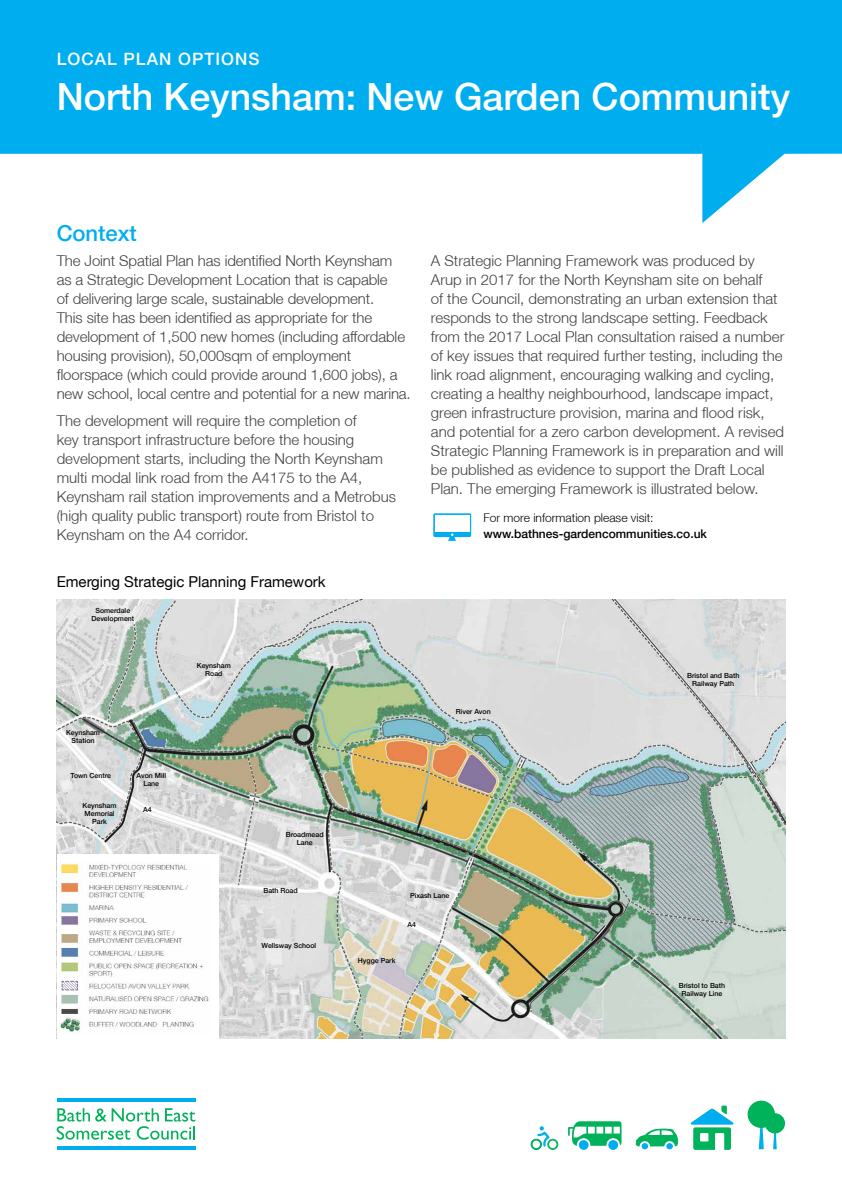
<style>
.page{position:relative;width:842px;height:1192px;background:#fff}
.page>*{position:absolute;margin:0;border:0;box-sizing:border-box;transform-origin:0 0}
.t1{font:500 37.5px "Helvetica Neue LT";color:#fff}
.t2{font:500 22px "Helvetica Neue LT";color:#00aeef}
.t3{font:500 17px "Helvetica Neue LT";letter-spacing:.06em;color:#fff}
.t4{font:300 15px/19px "Helvetica Neue LT";color:#414042}
.t5{font:15px "Helvetica Neue LT";color:#000}
.t6{font:500 12px "Helvetica Neue LT";color:#000}
.t7{font:300 12px "Helvetica Neue LT";color:#000}
.t8{font:500 7px/8px "Helvetica Neue LT";color:#000;text-align:center}
</style>
<div class="page">
<svg style="left:0;top:0;width:842px;height:223px;fill:#00aeef"></svg>
<svg style="left:773px;top:1133px;width:4px;height:16px"></svg>
<div style="left:765px;top:1113px;width:20px;height:20px;background:#00b259;border-radius:50%"></div>
<svg style="left:759px;top:1128px;width:5px;height:21px"></svg>
<div style="left:747px;top:1101px;width:28px;height:27px;background:#00b259;border-radius:50%"></div>
<svg style="left:690px;top:1106px;width:43px;height:44px"></svg>
<div style="left:641px;top:1143px;width:8px;height:7px;background:#00aeef;border-radius:50%"></div>
<div style="left:641px;top:1142px;width:8px;height:8px;border:1px solid #fff;border-radius:50%"></div>
<div style="left:666px;top:1143px;width:7px;height:7px;background:#00aeef;border-radius:50%"></div>
<div style="left:665px;top:1142px;width:9px;height:8px;border:1px solid #fff;border-radius:50%"></div>
<svg style="left:568px;top:1121px;width:53px;height:25px"></svg>
<div style="left:608px;top:1140px;width:10px;height:10px;background:#00aeef;border-radius:50%"></div>
<div style="left:579px;top:1140px;width:10px;height:10px;background:#00aeef;border-radius:50%"></div>
<svg style="left:531px;top:1126px;width:27px;height:24px"></svg>
<div style="left:548px;top:1140px;width:9px;height:9px;border:1px solid #00b259;border-radius:50%"></div>
<div style="left:532px;top:1140px;width:9px;height:9px;border:1px solid #00b259;border-radius:50%"></div>
<svg style="left:636px;top:1129px;width:42px;height:18px"></svg>
<hr style="left:57px;top:1147px;width:138px;height:3px;background:#00aeef">
<hr style="left:57px;top:1098px;width:138px;height:3px;background:#00aeef">
<svg style="left:57px;top:1108px;width:138px;height:32px"></svg>
<svg style="left:433px;top:513px;width:38px;height:28px"></svg>
<img style="left:57px;top:600px;width:728px;height:438px">
<div style="left:57px;top:854px;width:162px;height:185px;background:#fff"></div>
<img style="left:60px;top:862px;width:149px;height:171px">
<div style="left:58px;top:978px;width:25px;height:13px;background:#fff"></div>
<svg style="left:61px;top:980px;width:17px;height:11px"></svg>
<p class="t3" style="left:57px;top:49px;width:204px">LOCAL PLAN OPTIONS</p>
<h1 class="t1" style="left:57px;top:74px;width:735px">North Keynsham: New Garden Community</h1>
<h2 class="t2" style="left:57px;top:220px;width:82px">Context</h2>
<p class="t4" style="left:57px;top:251px;width:356px">The Joint Spatial Plan has identified North Keynsham as a Strategic Development Location that is capable<br>of delivering large scale, sustainable development.<br>This site has been identified as appropriate for the development of 1,500 new homes (including affordable housing provision), 50,000sqm of employment floorspace (which could provide around 1,600 jobs), a new school, local centre and potential for a new marina.</p>
<p class="t4" style="left:57px;top:411px;width:341px">The development will require the completion of<br>key transport infrastructure before the housing development starts, including the North Keynsham multi modal link road from the A4175 to the A4, Keynsham rail station improvements and a Metrobus (high quality public transport) route from Bristol to Keynsham on the A4 corridor.</p>
<p class="t5" style="left:57px;top:573px;width:271px">Emerging Strategic Planning Framework</p>
<p class="t8" style="left:91px;top:606px;width:44px">Somerdale<br>Development</p>
<p class="t8" style="left:66px;top:729px;width:35px">Keynsham<br>Station</p>
<p class="t8" style="left:71px;top:771px;width:42px">Town Centre</p>
<p class="t8" style="left:83px;top:801px;width:35px">Keynsham<br>Memorial<br>Park</p>
<p class="t8" style="left:137px;top:772px;width:31px">Avon Mill<br>Lane</p>
<p class="t8" style="left:143px;top:806px;width:10px">A4</p>
<p class="t8" style="left:197px;top:661px;width:35px">Keynsham<br>Road</p>
<p class="t8" style="left:286px;top:831px;width:39px">Broadmead<br>Lane</p>
<p class="t4" style="left:431px;top:251px;width:355px">A Strategic Planning Framework was produced by Arup in 2017 for the North Keynsham site on behalf<br>of the Council, demonstrating an urban extension that responds to the strong landscape setting. Feedback from the 2017 Local Plan consultation raised a number of key issues that required further testing, including the link road alignment, encouraging walking and cycling, creating a healthy neighbourhood, landscape impact, green infrastructure provision, marina and flood risk, and potential for a zero carbon development. A revised Strategic Planning Framework is in preparation and will be published as evidence to support the Draft Local Plan. The emerging Framework is illustrated below.</p>
<p class="t7" style="left:483px;top:510px;width:172px">For more information please visit:</p>
<p class="t6" style="left:483px;top:526px;width:225px">www.bathnes-gardencommunities.co.uk</p>
<p class="t8" style="left:456px;top:707px;width:36px">River Avon</p>
<p class="t8" style="left:687px;top:672px;width:54px">Bristol and Bath<br>Railway Path</p>
<p class="t8" style="left:263px;top:886px;width:36px">Bath Road</p>
<p class="t8" style="left:261px;top:941px;width:56px">Wellsway School</p>
<p class="t8" style="left:410px;top:891px;width:41px">Pixash Lane</p>
<p class="t8" style="left:407px;top:920px;width:10px">A4</p>
<p class="t8" style="left:358px;top:956px;width:39px">Hygge Park</p>
<p class="t8" style="left:679px;top:981px;width:48px">Bristol to Bath<br>Railway Line</p>
</div>
